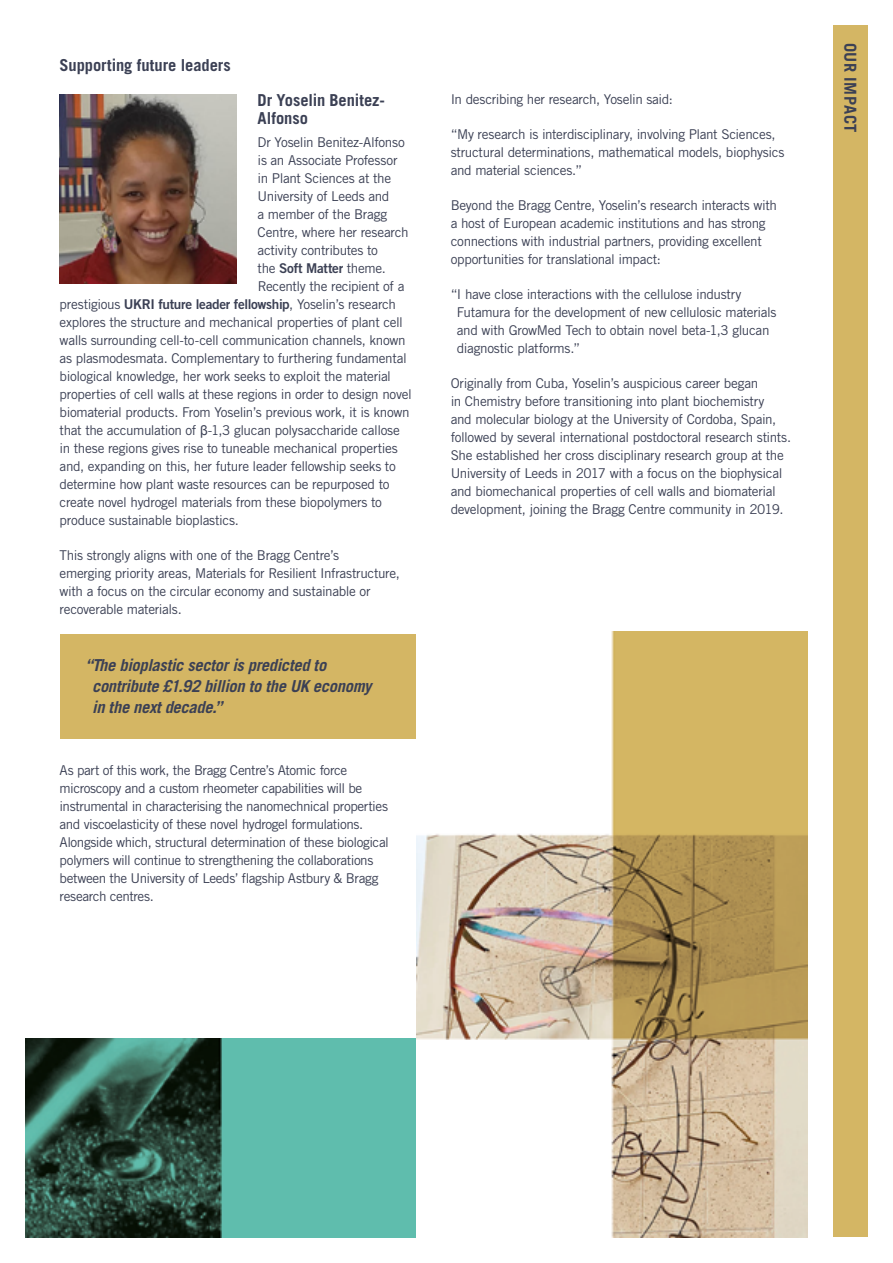
<style>
.page{position:relative;width:893px;height:1263px;background:#fff}
.page>*{position:absolute;margin:0;border:0;box-sizing:border-box;transform-origin:0 0}
.Intro___Tab_Copy{font:italic 700 16.5px/21px "Trade Gothic LT Std";letter-spacing:-.015em;color:#3b4054}
.Header_3{font:700 16.5px/18px "Trade Gothic LT Std";color:#3b4054}
.Header_3-2{font:700 16.5px "Trade Gothic LT Std";letter-spacing:.025em;color:#3b4054}
.Body_Copy{font:13.5px/18px "Trade Gothic LT Std";letter-spacing:-.025em;color:#3b4054}
.s1{font-family:"Trade Gothic LT Std Bd 2"}
.s2{font-family:"Arial"}
</style>
<div class="page">
<div style="left:60px;top:634px;width:357px;height:104px;background:#d4b664"></div>
<div style="left:833px;top:26px;width:34px;height:1211px;background:#d4b664"></div>
<img style="left:60px;top:95px;width:176px;height:189px">
<img style="left:26px;top:1038px;width:391px;height:199px">
<img style="left:417px;top:631px;width:391px;height:606px">
<p class="Header_3" style="left:60px;top:56px;width:173px">Supporting future leaders</p>
<p class="Header_3" style="left:258px;top:91px;width:129px">Dr Yoselin Benitez-<br>Alfonso</p>
<p class="Body_Copy" style="left:258px;top:133px;width:152px">Dr Yoselin Benitez-Alfonso is an Associate Professor in Plant Sciences at the<br>University of Leeds and<br>a member of the Bragg<br>Centre, where her research activity contributes to<br>the <span class="s1">Soft Matter</span> theme.<br>Recently the recipient of a</p>
<p class="Body_Copy" style="left:60px;top:295px;width:354px">prestigious <span class="s1">UKRI future leader fellowship</span>, Yoselin’s research explores the structure and mechanical properties of plant cell walls surrounding cell-to-cell communication channels, known as plasmodesmata. Complementary to furthering fundamental biological knowledge, her work seeks to exploit the material properties of cell walls at these regions in order to design novel biomaterial products. From Yoselin’s previous work, it is known that the accumulation of <span class="s2">β</span>-1,3 glucan polysaccharide callose in these regions gives rise to tuneable mechanical properties and, expanding on this, her future leader fellowship seeks to determine how plant waste resources can be repurposed to create novel hydrogel materials from these biopolymers to produce sustainable bioplastics.</p>
<p class="Body_Copy" style="left:60px;top:546px;width:342px">This strongly aligns with one of the Bragg Centre’s<br>emerging priority areas, Materials for Resilient Infrastructure, with a focus on the circular economy and sustainable or recoverable materials.</p>
<p class="Intro___Tab_Copy" style="left:92px;top:655px;width:281px;text-indent:-7px">“The bioplastic sector is predicted to contribute £1.92 billion to the UK economy</p>
<p class="Intro___Tab_Copy" style="left:92px;top:697px;width:132px">in the next decade.”</p>
<p class="Body_Copy" style="left:60px;top:761px;width:331px">As part of this work, the Bragg Centre’s Atomic force microscopy and a custom rheometer capabilities will be instrumental in characterising the nanomechnical properties and viscoelasticity of these novel hydrogel formulations.<br>Alongside which, structural determination of these biological polymers will continue to strengthening the collaborations between the University of Leeds’ flagship Astbury &amp; Bragg research centres.</p>
<p class="Body_Copy" style="left:451px;top:90px;width:224px">In describing her research, Yoselin said:</p>
<p class="Body_Copy" style="left:451px;top:125px;width:335px">“My research is interdisciplinary, involving Plant Sciences, structural determinations, mathematical models, biophysics and material sciences.”</p>
<p class="Body_Copy" style="left:451px;top:196px;width:328px">Beyond the Bragg Centre, Yoselin’s research interacts with a host of European academic institutions and has strong connections with industrial partners, providing excellent opportunities for translational impact:</p>
<p class="Body_Copy" style="left:457px;top:285px;width:321px;text-indent:-6px">“I have close interactions with the cellulose industry Futamura for the development of new cellulosic materials and with GrowMed Tech to obtain novel beta-1,3 glucan diagnostic platforms.”</p>
<p class="Body_Copy" style="left:451px;top:374px;width:342px">Originally from Cuba, Yoselin’s auspicious career began<br>in Chemistry before transitioning into plant biochemistry<br>and molecular biology at the University of Cordoba, Spain, followed by several international postdoctoral research stints.<br>She established her cross disciplinary research group at the University of Leeds in 2017 with a focus on the biophysical and biomechanical properties of cell walls and biomaterial development, joining the Bragg Centre community in 2019.</p>
<p class="Header_3-2" style="left:860px;top:43px;width:92px;rotate:90deg">OUR IMPACT</p>
</div>
